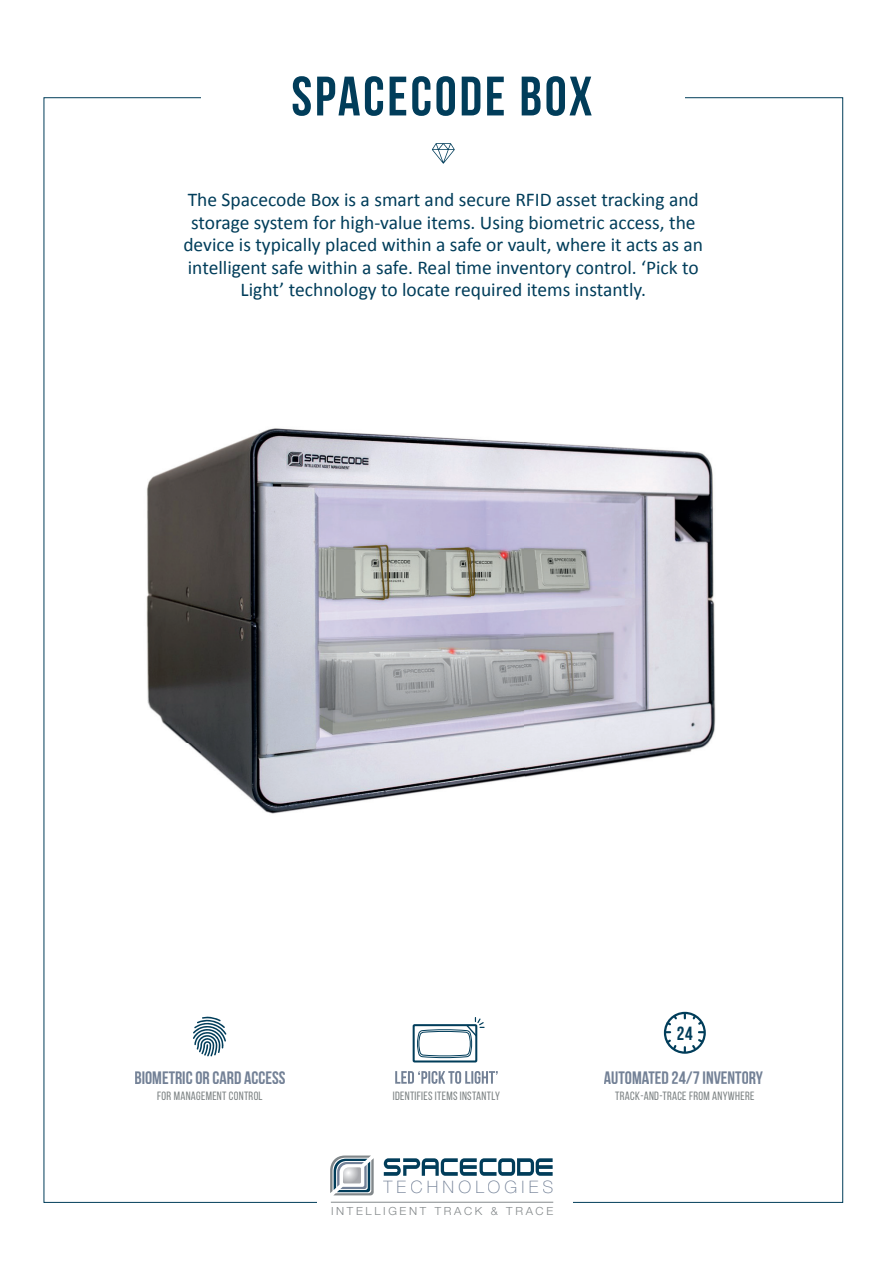
<style>
.page{position:relative;width:893px;height:1263px;background:#fff}
.page>*{position:absolute;margin:0;border:0;box-sizing:border-box;transform-origin:0 0}
.t1{font:700 55.5px "Bebas Neue";letter-spacing:.05em;color:#013d5a}
.t2{font:19.5px/22.5px "Calibri";color:#013d5a;text-align:center}
.t3{font:700 19.05px "Bebas Neue";color:#013d5a}
.t4{font:700 18px "Bebas Neue";color:#738196}
.t5{font:100 17.25px "Helvetica Neue LT Std";letter-spacing:.245em;color:#738197}
.t6{font:12px "Bebas Neue";letter-spacing:.025em;color:#7c8283}
.t7{font:300 11.25px "Helvetica Neue LT Std";letter-spacing:.23em;color:#83888a}
</style>
<div class="page">
<svg style="left:384px;top:1158px;width:169px;height:18px"></svg>
<svg style="left:330px;top:1155px;width:44px;height:40px"></svg>
<hr style="left:331px;top:1202px;width:222px;height:1px;background:#81878a">
<svg style="left:432px;top:143px;width:23px;height:21px"></svg>
<div style="left:664px;top:1012px;width:42px;height:42px;border:2px solid #013d5a;border-radius:50%"></div>
<svg style="left:665px;top:1013px;width:39px;height:39px"></svg>
<svg style="left:193px;top:1017px;width:33px;height:39px"></svg>
<svg style="left:395px;top:1071px;width:103px;height:13px"></svg>
<div style="left:413px;top:1024px;width:64px;height:38px;border:2px solid #013d5a"></div>
<svg style="left:414px;top:1017px;width:71px;height:44px"></svg>
<img style="left:146px;top:428px;width:570px;height:386px">
<h1 class="t1" style="left:291px;top:66px;width:303px">SPACECODE BOX</h1>
<p class="t2" style="left:183px;top:188px;width:521px">The Spacecode Box is a smart and secure RFID asset tracking and storage system for high-value items. Using biometric access, the device is typically placed within a safe or vault, where it acts as an intelligent safe within a safe. Real time inventory control. ‘Pick to Light’ technology to locate required items instantly.</p>
<p class="t4" style="left:134px;top:1067px;width:153px">BIOMETRIC OR CARD ACCESS</p>
<p class="t6" style="left:157px;top:1089px;width:107px">FOR MANAGEMENT CONTROL</p>
<p class="t6" style="left:393px;top:1089px;width:109px">IDENTIFIES ITEMS INSTANTLY</p>
<p class="t5" style="left:383px;top:1177px;width:172px">TECHNOLOGIES</p>
<p class="t7" style="left:331px;top:1204px;width:224px">INTELLIGENT TRACK &amp; TRACE</p>
<p class="t3" style="left:677px;top:1023px;width:17px">24</p>
<p class="t4" style="left:604px;top:1067px;width:160px">AUTOMATED 24/7 INVENTORY</p>
<p class="t6" style="left:615px;top:1089px;width:141px">TRACK-AND-TRACE FROM ANYWHERE</p>
</div>
